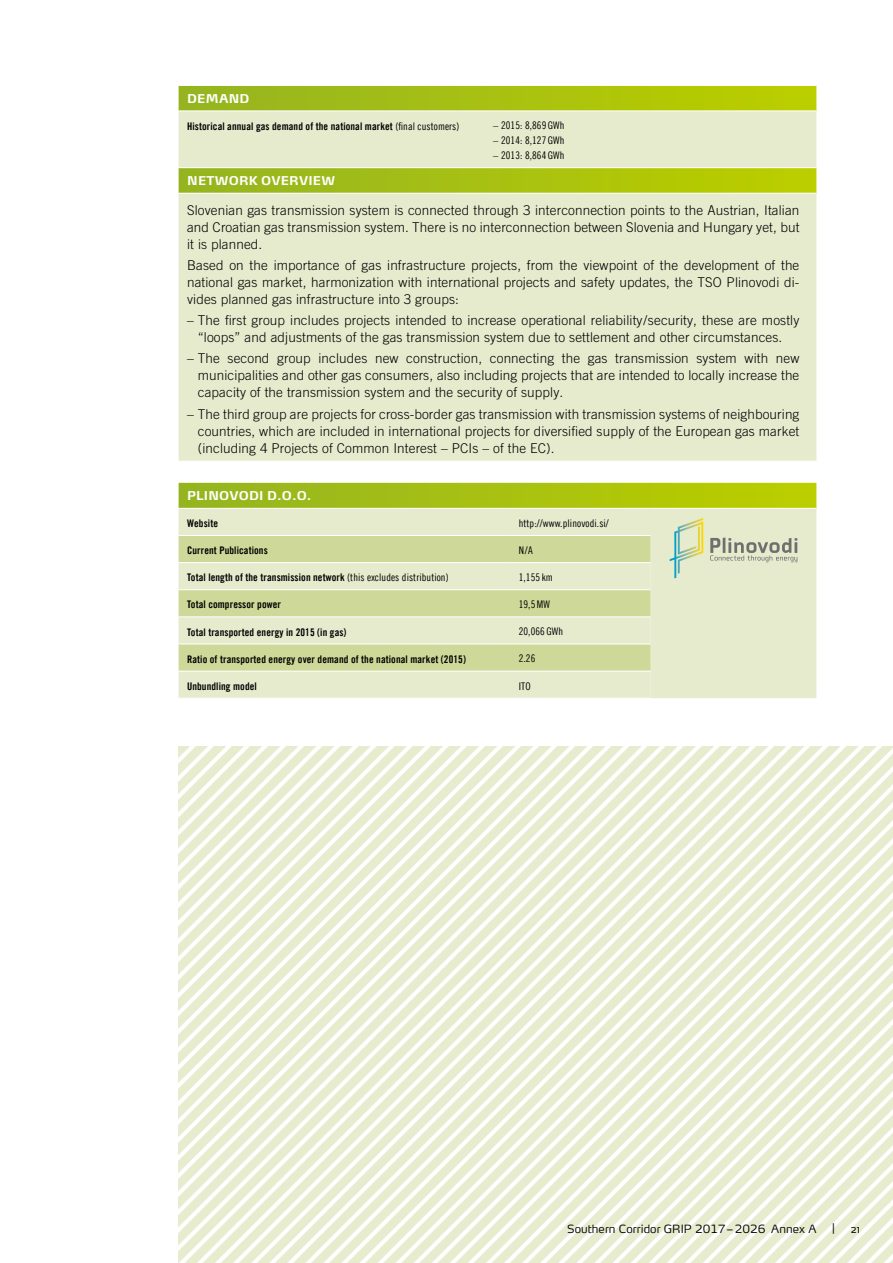
<style>
.page{position:relative;width:893px;height:1263px;background:#fff}
.page>*{position:absolute;margin:0;border:0;box-sizing:border-box;transform-origin:0 0}
.t1{font:300 13.5px/17px "Trade Gothic LT Com";letter-spacing:.01em;color:#000;text-align:justify}
.t2{font:700 12px "Max Pro";letter-spacing:.015em;color:#fff}
.t3{font:300 11.25px "Max Pro";letter-spacing:.005em;color:#000}
.t4{font:10.5px "Trade Gothic LT Com Bd Cn 20";letter-spacing:.01em;color:#000}
.t5{font:10.5px "Trade Gothic LT Com Cn 18";letter-spacing:.01em;color:#000}
.s1{font-family:"Trade Gothic LT Com Cn 18"}
</style>
<div class="page">
<img style="left:179px;top:746px;width:714px;height:517px">
<svg style="left:179px;top:86px;width:637px;height:25px;background:#aac215"></svg>
<svg style="left:179px;top:112px;width:637px;height:349px;background:#e2e8c0"></svg>
<hr style="left:179px;top:167px;width:306px;height:1px;background:#fff">
<hr style="left:485px;top:167px;width:331px;height:1px;background:#fff">
<hr style="left:179px;top:193px;width:306px;height:1px;background:#fff">
<hr style="left:485px;top:193px;width:331px;height:1px;background:#fff">
<svg style="left:179px;top:483px;width:637px;height:25px;background:#a8c111"></svg>
<div style="left:179px;top:509px;width:637px;height:189px;background:#e7ebce"></div>
<div style="left:179px;top:536px;width:472px;height:26px;background:#ced898"></div>
<svg style="left:179px;top:563px;width:472px;height:135px;background:#e1e6c1"></svg>
<div style="left:179px;top:590px;width:472px;height:26px;background:#ced898"></div>
<hr style="left:179px;top:535px;width:331px;height:1px;background:#fff">
<hr style="left:510px;top:535px;width:141px;height:1px;background:#fff">
<hr style="left:179px;top:562px;width:331px;height:1px;background:#fff">
<hr style="left:510px;top:562px;width:141px;height:1px;background:#fff">
<hr style="left:179px;top:589px;width:331px;height:1px;background:#fff">
<hr style="left:510px;top:589px;width:141px;height:1px;background:#fff">
<hr style="left:179px;top:616px;width:331px;height:1px;background:#fff">
<hr style="left:510px;top:616px;width:141px;height:1px;background:#fff">
<hr style="left:179px;top:644px;width:331px;height:1px;background:#fff">
<hr style="left:510px;top:644px;width:141px;height:1px;background:#fff">
<hr style="left:179px;top:671px;width:331px;height:1px;background:#fff">
<hr style="left:510px;top:671px;width:141px;height:1px;background:#fff">
<svg style="left:670px;top:518px;width:33px;height:60px;background:#cedebb"></svg>
<svg style="left:710px;top:537px;width:87px;height:25px;background:#c1c4af"></svg>
<p class="t2" style="left:187px;top:91px;width:64px">DEMAND</p>
<p class="t4" style="left:187px;top:119px;width:274px">Historical annual gas demand of the national market <span class="s1">(final customers)</span></p>
<p class="t5" style="left:493px;top:119px;width:73px">– 2015: 8,869 GWh</p>
<p class="t5" style="left:493px;top:134px;width:73px">– 2014: 8,127 GWh</p>
<p class="t5" style="left:493px;top:149px;width:73px">– 2013: 8,864 GWh</p>
<p class="t2" style="left:187px;top:173px;width:149px">NETWORK OVERVIEW</p>
<p class="t1" style="left:187px;top:201px;width:614px">Slovenian gas transmission system is connected through 3 interconnection points to the Austrian, Italian and Croatian gas transmission system. There is no interconnection between Slovenia and Hungary yet, but it is planned.</p>
<p class="t1" style="left:187px;top:256px;width:614px">Based on the importance of gas infrastructure projects, from the viewpoint of the development of the national gas market, harmonization with international projects and safety updates, the TSO Plinovodi di&shy;vides planned gas infrastructure into 3 groups:</p>
<p class="t1" style="left:187px;top:312px;width:614px;text-align:center">– The first group includes projects intended to increase operational reliability/security, these are mostly “loops” and adjustments of the gas transmission system due to settlement and other circumstances.</p>
<p class="t1" style="left:198px;top:350px;width:603px;text-indent:-11px">– The second group includes new construction, connecting the gas transmission system with new municipalities and other gas consumers, also including projects that are intended to locally increase the capacity of the transmission system and the security of supply.</p>
<p class="t1" style="left:198px;top:405px;width:603px;text-indent:-11px">– The third group are projects for cross-border gas transmission with transmission systems of neighbouring countries, which are included in international projects for diversified supply of the -European gas market (including 4 Projects of Common Interest – PCIs – of the EC).</p>
<p class="t2" style="left:187px;top:488px;width:126px">PLINOVODI D.O.O.</p>
<p class="t4" style="left:187px;top:517px;width:32px">Website</p>
<p class="t5" style="left:519px;top:517px;width:92px">http://www.plinovodi.si/</p>
<p class="t4" style="left:187px;top:544px;width:82px">Current Publications</p>
<p class="t5" style="left:519px;top:544px;width:16px">N/A</p>
<p class="t4" style="left:187px;top:571px;width:263px">Total length of the transmission network <span class="s1">(this excludes distribution)</span></p>
<p class="t5" style="left:519px;top:571px;width:36px">1,155 km</p>
<p class="t4" style="left:187px;top:598px;width:95px">Total compressor power</p>
<p class="t5" style="left:519px;top:598px;width:33px">19,5MW</p>
<p class="t4" style="left:187px;top:625px;width:161px">Total transported energy in 2015 (in gas)</p>
<p class="t5" style="left:519px;top:625px;width:46px">20,066 GWh</p>
<p class="t4" style="left:187px;top:652px;width:280px">Ratio of transported energy over demand of the national market (2015)</p>
<p class="t5" style="left:519px;top:652px;width:18px">2.26</p>
<p class="t4" style="left:187px;top:680px;width:71px">Unbundling model</p>
<p class="t5" style="left:519px;top:680px;width:13px">ITO</p>
<p class="t3" style="left:567px;top:1222px;width:251px">Southern Corridor GRIP 2017–2026 Annex A</p>
<p class="t3" style="left:832px;top:1221px;width:4px">|</p>
<p class="t3" style="left:850px;top:1222px;width:11px">21</p>
</div>
